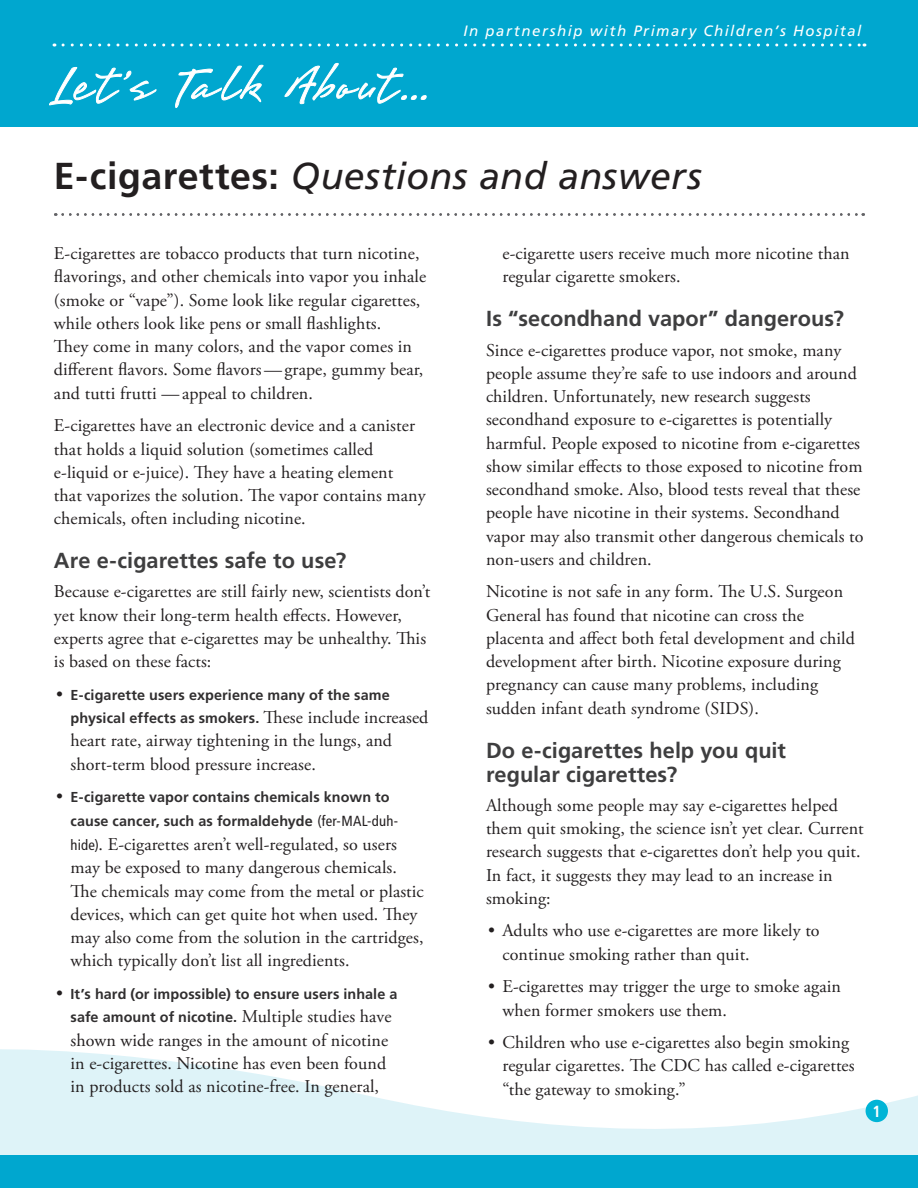
<style>
.page{position:relative;width:918px;height:1188px;background:#fff}
.page>*{position:absolute;margin:0;border:0;box-sizing:border-box;transform-origin:0 0}
.Title__h1{font:italic 37.5px "Frutiger LT Std";letter-spacing:.01em;color:#231f20}
.Level_1__h2{font:700 21.75px/24px "Frutiger LT Std";color:#3e3e3f}
.Main{font:18px/23.2px "Adobe Garamond Pro";letter-spacing:.005em;color:#231f20}
.Page_Number{font:700 condensed 16.2px "Frutiger LT Std";color:#fff}
.t1{font:italic 15px "Frutiger LT Std";letter-spacing:.105em;color:#fff}
.t2{font:700 14.4px/23.2px "Frutiger LT Std";letter-spacing:.005em;color:#312f30}
.s1{font-weight:700;font-style:normal}
.s2{font-family:"Adobe Garamond Pro";font-weight:400;font-size:18px;color:#231f20}
.s3{font-weight:400;font-stretch:condensed;font-size:14.7px;color:#231f20}
.s4{font-family:"Frutiger LT Std";font-stretch:condensed;font-size:14.7px}
</style>
<div class="page">
<svg style="left:0;top:1049px;width:918px;height:107px;fill:#def3f8"></svg>
<div style="left:866px;top:1100px;width:22px;height:22px;background:#00b4d6;border-radius:50%"></div>
<div style="left:0;top:1156px;width:918px;height:32px;background:#00a7cf"></div>
<div style="left:0;top:0;width:918px;height:127px;background:#00a7cf"></div>
<svg style="left:63px;top:44px;width:802px;height:2px"></svg>
<svg style="left:49px;top:63px;width:378px;height:45px"></svg>
<svg style="left:63px;top:213px;width:801px;height:3px"></svg>
<p class="t1" style="left:463px;top:22px;width:399px">In partnership with Primary Children’s Hospital</p>
<p class="Title__h1" style="left:54px;top:154px;width:649px"><span class="s1">E-cigarettes:</span> Questions and answers</p>
<p class="Main" style="left:54px;top:243px;width:374px">E-cigarettes are tobacco products that turn nicotine, flavorings, and other chemicals into vapor you inhale (smoke or “vape”). Some look like regular cigarettes, while others look like pens or small flashlights.<br>They come in many colors, and the vapor comes in different flavors. Some flavors—grape, gummy bear, and tutti frutti —appeal to children.</p>
<p class="Main" style="left:54px;top:415px;width:373px">E-cigarettes have an electronic device and a canister that holds a liquid solution (sometimes called e-liquid or e-juice). They have a heating element that vaporizes the solution. The vapor contains many chemicals, often including nicotine.</p>
<p class="Level_1__h2" style="left:54px;top:549px;width:294px">Are e-cigarettes safe to use?</p>
<p class="Main" style="left:54px;top:581px;width:378px">Because e-cigarettes are still fairly new, scientists don’t yet know their long-term health effects. However, experts agree that e-cigarettes may be unhealthy. This is based on these facts:</p>
<p class="t2" style="left:70px;top:683px;width:359px;text-indent:-14px"><span class="s2">•</span> E-cigarette users experience many of the same physical effects as smokers. <span class="s2">These include increased</span></p>
<p class="Main" style="left:70px;top:730px;width:323px">heart rate, airway tightening in the lungs, and short-term blood pressure increase.</p>
<p class="t2" style="left:70px;top:785px;width:329px;line-height:24px;text-indent:-14px"><span class="s2">•</span> E-cigarette vapor contains chemicals known to cause cancer, such as formaldehyde <span class="s3">(fer-MAL-duh-</span></p>
<p class="Main" style="left:70px;top:834px;width:355px"><span class="s4">hide)</span>. E-cigarettes aren’t well-regulated, so users may be exposed to many dangerous chemicals.<br>The chemicals may come from the metal or plastic devices, which can get quite hot when used. They may also come from the solution in the cartridges, which typically don’t list all ingredients.</p>
<p class="t2" style="left:56px;top:983px;width:343px;text-align:center"><span class="s2">•</span> It’s hard (or impossible) to ensure users inhale a safe amount of nicotine. <span class="s2">Multiple studies have</span></p>
<p class="Main" style="left:70px;top:1029px;width:319px;text-align:justify">shown wide ranges in the amount of nicotine in e-cigarettes. Nicotine has even been found in products sold as nicotine-free. In general,</p>
<p class="Main" style="left:502px;top:243px;width:349px">e-cigarette users receive much more nicotine than regular cigarette smokers.</p>
<p class="Level_1__h2" style="left:486px;top:307px;width:360px">Is “secondhand vapor” dangerous?</p>
<p class="Main" style="left:486px;top:339px;width:379px">Since e-cigarettes produce vapor, not smoke, many people assume they’re safe to use indoors and around children. Unfortunately, new research suggests secondhand exposure to e-cigarettes is potentially harmful. People exposed to nicotine from e-cigarettes show similar effects to those exposed to nicotine from secondhand smoke. Also, blood tests reveal that these people have nicotine in their systems. Secondhand vapor may also transmit other dangerous chemicals to non-users and children.</p>
<p class="Main" style="left:486px;top:581px;width:370px">Nicotine is not safe in any form. The U.S. Surgeon General has found that nicotine can cross the placenta and affect both fetal development and child development after birth. Nicotine exposure during pregnancy can cause many problems, including sudden infant death syndrome (SIDS).</p>
<p class="Level_1__h2" style="left:486px;top:738px;width:301px">Do e-cigarettes help you quit regular cigarettes?</p>
<p class="Main" style="left:486px;top:794px;width:379px">Although some people may say e-cigarettes helped them quit smoking, the science isn’t yet clear. Current research suggests that e-cigarettes don’t help you quit.<br>In fact, it suggests they may lead to an increase in smoking:</p>
<p class="Main" style="left:502px;top:920px;width:319px;text-indent:-14px">• Adults who use e-cigarettes are more likely to continue smoking rather than quit.</p>
<p class="Main" style="left:502px;top:976px;width:340px;text-indent:-14px">• E-cigarettes may trigger the urge to smoke again when former smokers use them.</p>
<p class="Main" style="left:502px;top:1032px;width:354px;text-indent:-14px">• Children who use e-cigarettes also begin smoking regular cigarettes. The CDC has called e-cigarettes “the gateway to smoking.”</p>
<p class="Page_Number" style="left:873px;top:1102px;width:10px">1</p>
</div>
